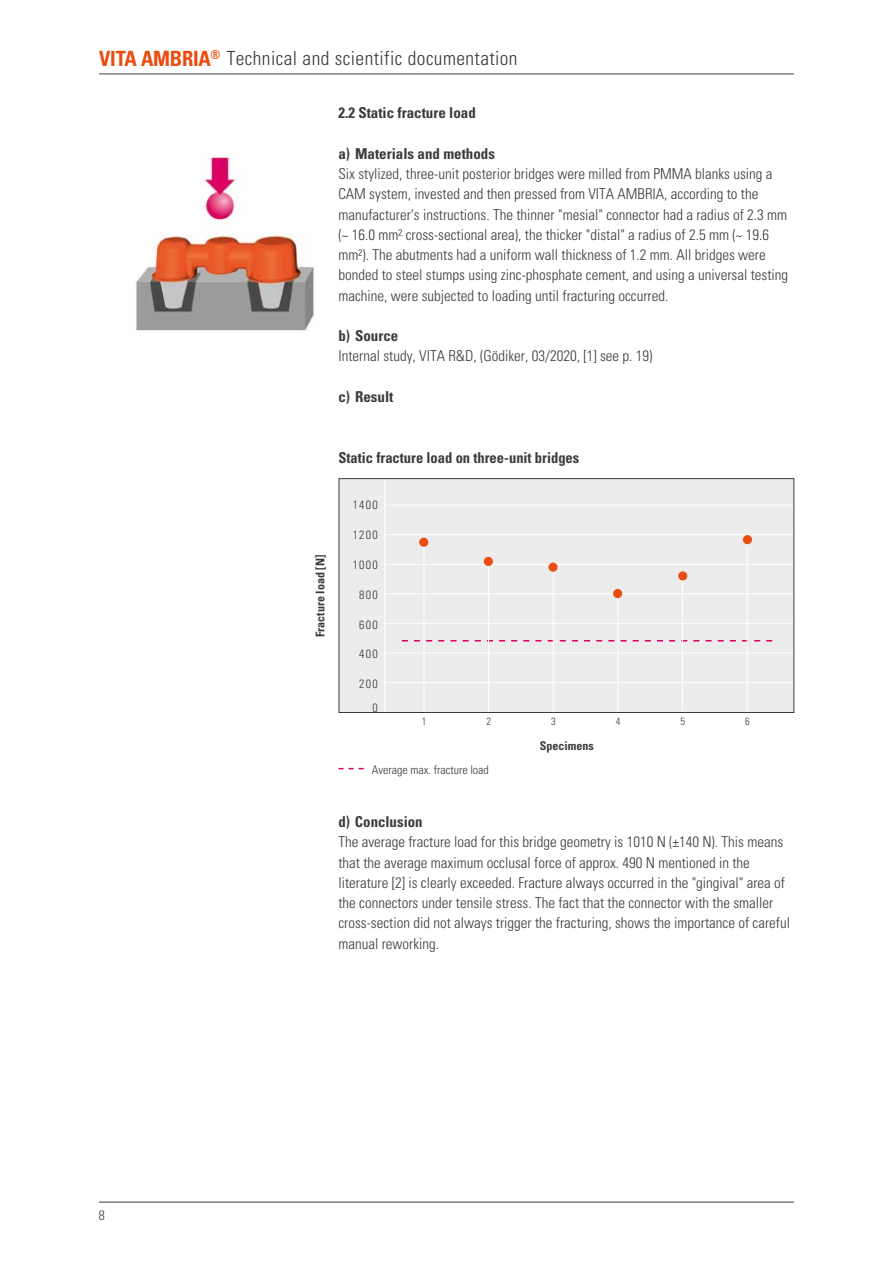
<style>
.page{position:relative;width:893px;height:1263px;background:#fff}
.page>*{position:absolute;margin:0;border:0;box-sizing:border-box;transform-origin:0 0}
.t1{font:300 condensed 19.5px "Univers LT";letter-spacing:.02em;color:#3b3b3a}
.t2{font:300 condensed 15px/20.2px "Univers LT";color:#3b3b3a}
.t3{font:700 condensed 15px "Univers LT";color:#3b3b3a}
.t4{font:300 condensed 13.5px "Univers LT";color:#3b3b3a}
.t5{font:300 condensed 12px/23.7px "Univers LT";color:#3b3b3a;text-align:right}
.t6{font:700 condensed 12px "Univers LT";color:#3b3b3a}
.t7{font:300 condensed 10.5px "Univers LT";color:#3b3b3a}
.s1{font-weight:700;font-size:21px;color:#e94d11}
</style>
<div class="page">
<hr style="left:99px;top:1202px;width:695px;height:1px;background:#3b3b3a">
<hr style="left:99px;top:74px;width:695px;height:1px;background:#3b3b3a">
<div style="left:339px;top:479px;width:455px;height:233px;background:#ececed"></div>
<hr style="left:385px;top:593px;width:409px;height:1px;background:#fff">
<hr style="left:385px;top:505px;width:409px;height:1px;background:#fff">
<hr style="left:385px;top:623px;width:409px;height:1px;background:#fff">
<hr style="left:385px;top:534px;width:409px;height:1px;background:#fff">
<hr style="left:385px;top:653px;width:409px;height:1px;background:#fff">
<hr style="left:385px;top:564px;width:409px;height:1px;background:#fff">
<hr style="left:385px;top:682px;width:409px;height:1px;background:#fff">
<hr style="left:384px;top:479px;width:1px;height:233px;background:#fff">
<svg style="left:402px;top:640px;width:370px;height:1px"></svg>
<div style="left:339px;top:478px;width:455px;height:235px;border:1px solid #3b3b3a"></div>
<hr style="left:424px;top:545px;width:1px;height:167px;background:#fff">
<hr style="left:488px;top:563px;width:1px;height:149px;background:#fff">
<hr style="left:553px;top:566px;width:1px;height:146px;background:#fff">
<hr style="left:618px;top:593px;width:1px;height:119px;background:#fff">
<hr style="left:682px;top:576px;width:1px;height:136px;background:#fff">
<hr style="left:747px;top:542px;width:1px;height:170px;background:#fff">
<div style="left:419px;top:538px;width:9px;height:9px;background:#e94d11;border-radius:50%"></div>
<div style="left:484px;top:557px;width:9px;height:9px;background:#e94d11;border-radius:50%"></div>
<div style="left:548px;top:563px;width:10px;height:9px;background:#e94d11;border-radius:50%"></div>
<div style="left:613px;top:589px;width:9px;height:9px;background:#e94d11;border-radius:50%"></div>
<div style="left:678px;top:571px;width:9px;height:9px;background:#e94d11;border-radius:50%"></div>
<div style="left:743px;top:535px;width:9px;height:9px;background:#e94d11;border-radius:50%"></div>
<img style="left:136px;top:156px;width:179px;height:175px">
<svg style="left:338px;top:768px;width:26px;height:1px"></svg>
<h1 class="t1" style="left:99px;top:46px;width:420px"><span class="s1">VITA AMBRIA</span><sup>®</sup> Technical and scientific documentation</h1>
<p class="t3" style="left:338px;top:104px;width:139px">2.2 Static fracture load</p>
<p class="t3" style="left:338px;top:144px;width:158px">a) Materials and methods</p>
<p class="t2" style="left:338px;top:164px;width:451px">Six stylized, three-unit posterior bridges were milled from PMMA blanks using a CAM system, invested and then pressed from VITA AMBRIA, according to the manufacturer's instructions. The thinner "mesial" connector had a radius of 2.3 mm (~ 16.0 mm² cross-sectional area), the thicker "distal" a radius of 2.5 mm (~ 19.6 mm²). The abutments had a uniform wall thickness of 1.2 mm. All bridges were bonded to steel stumps using zinc-phosphate cement, and using a universal testing machine, were subjected to loading until fracturing occurred.</p>
<p class="t3" style="left:338px;top:327px;width:62px">b) Source</p>
<p class="t2" style="left:338px;top:346px;width:315px">Internal study, VITA R&amp;D, (Gödiker, 03/2020, [1] see p. 19)</p>
<p class="t3" style="left:338px;top:387px;width:57px">c) Result</p>
<p class="t4" style="left:99px;top:1207px;width:7px">8</p>
<p class="t3" style="left:338px;top:448px;width:242px">Static fracture load on three-unit bridges</p>
<p class="t6" style="left:313px;top:637px;width:83px;rotate:-90deg">Fracture load [N]</p>
<p class="t5" style="left:353px;top:493px;width:26px">1400</p>
<p class="t5" style="left:353px;top:523px;width:26px">1200</p>
<p class="t5" style="left:353px;top:553px;width:26px">1000</p>
<p class="t5" style="left:359px;top:583px;width:20px">800</p>
<p class="t5" style="left:359px;top:612px;width:20px">600</p>
<p class="t5" style="left:359px;top:642px;width:20px">400</p>
<p class="t5" style="left:359px;top:672px;width:20px">200<br>0</p>
<p class="t7" style="left:422px;top:715px;width:6px">1</p>
<p class="t7" style="left:486px;top:715px;width:6px">2</p>
<p class="t7" style="left:551px;top:715px;width:6px">3</p>
<p class="t7" style="left:616px;top:715px;width:6px">4</p>
<p class="t7" style="left:681px;top:715px;width:6px">5</p>
<p class="t7" style="left:745px;top:715px;width:6px">6</p>
<p class="t6" style="left:540px;top:738px;width:55px">Specimens</p>
<p class="t5" style="left:372px;top:758px;width:119px">Average max. fracture load</p>
<p class="t3" style="left:338px;top:813px;width:86px">d) Conclusion</p>
<p class="t2" style="left:338px;top:832px;width:453px">The average fracture load for this bridge geometry is 1010 N (±140 N). This means that the average maximum occlusal force of approx. 490 N mentioned in the literature [2] is clearly exceeded. Fracture always occurred in the "gingival" area of the connectors under tensile stress. The fact that the connector with the smaller cross-section did not always trigger the fracturing, shows the importance of careful manual reworking.</p>
</div>
